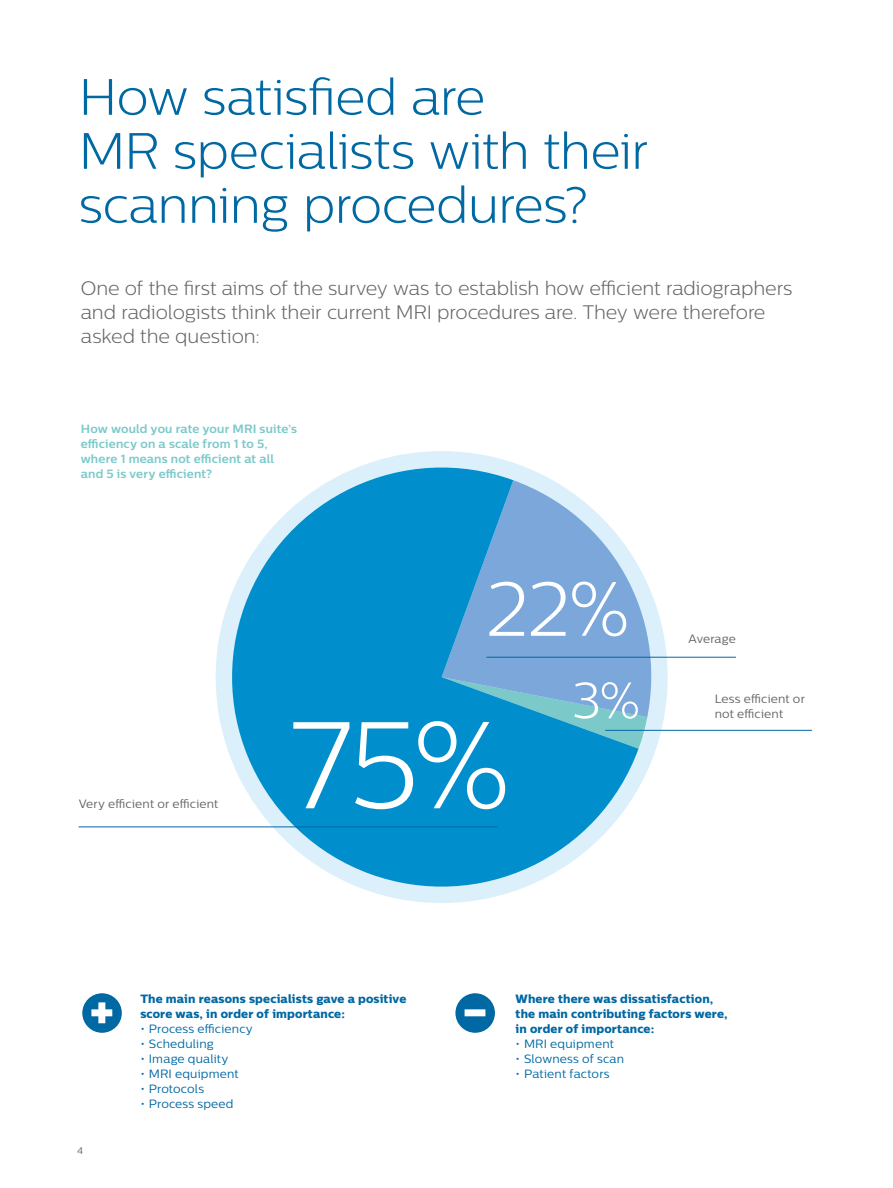
<style>
.page{position:relative;width:893px;height:1188px;background:#fff}
.page>*{position:absolute;margin:0;border:0;box-sizing:border-box;transform-origin:0 0}
.t1{font:300 123px "Centrale Sans";color:#fff}
.t2{font:300 76.5px "Centrale Sans";color:#fff}
.t3{font:300 51px/54px "Centrale Sans";letter-spacing:-.01em;color:#0068a3}
.t4{font:300 51px "Centrale Sans";color:#fff}
.t5{font:300 19.5px/24px "Centrale Sans";letter-spacing:-.005em;color:#646463}
.t6{font:12px/15px "Centrale Sans X Bold";letter-spacing:.01em;color:#0068a3}
.t7{font:12px "Centrale Sans";letter-spacing:.015em;color:#0068a3}
.t8{font:700 12px/15px "Centrale Sans";letter-spacing:.01em;color:#7cc9ca}
.t9{font:12px/15px "Centrale Sans";letter-spacing:.015em;color:#646463}
.t10{font:9.75px "Centrale Sans";color:#646463}
</style>
<div class="page">
<svg style="left:638px;top:566px;width:29px;height:151px;fill:#dbf0fa"></svg>
<svg style="left:205px;top:451px;width:433px;height:452px;fill:#008fcc"></svg>
<hr style="left:605px;top:730px;width:207px;height:1px;background:#0068a3">
<hr style="left:486px;top:657px;width:250px;height:1px;background:#0068a3">
<hr style="left:79px;top:827px;width:419px;height:1px;background:#0068a3">
<div style="left:82px;top:993px;width:41px;height:41px;background:#0068a3;border-radius:50%"></div>
<div style="left:81px;top:992px;width:42px;height:42px;border:2px solid #fff;border-radius:50%"></div>
<div style="left:455px;top:993px;width:41px;height:41px;background:#0068a3;border-radius:50%"></div>
<div style="left:454px;top:992px;width:42px;height:42px;border:2px solid #fff;border-radius:50%"></div>
<svg style="left:91px;top:1002px;width:21px;height:21px"></svg>
<svg style="left:465px;top:1009px;width:20px;height:7px"></svg>
<h3 class="t3" style="left:79px;top:69px;width:571px">How satisfied are<br>MR specialists with their scanning procedures?</h3>
<p class="t5" style="left:81px;top:276px;width:713px">One of the first aims of the survey was to establish how efficient radiographers and radiologists think their current MRI procedures are. They were therefore asked the question:</p>
<p class="t8" style="left:81px;top:421px;width:218px">How would you rate your MRI suite’s efficiency on a scale from 1 to 5, where 1 means not efficient at all and 5 is very efficient?</p>
<h2 class="t2" style="left:485px;top:566px;width:146px">22%</h2>
<h3 class="t4" style="left:572px;top:671px;width:70px">3%</h3>
<p class="t9" style="left:79px;top:796px;width:141px">Very efficient or efficient</p>
<h1 class="t1" style="left:290px;top:695px;width:222px">75%</h1>
<p class="t9" style="left:688px;top:631px;width:49px">Average</p>
<p class="t9" style="left:715px;top:691px;width:92px">Less efficient or not efficient</p>
<p class="t10" style="left:77px;top:1145px;width:7px">4</p>
<p class="t6" style="left:140px;top:991px;width:268px">The main reasons specialists gave a positive score was, in order of importance:</p>
<p class="t7" style="left:140px;top:1022px;width:114px">• Process efficiency</p>
<p class="t7" style="left:140px;top:1037px;width:75px">• Scheduling</p>
<p class="t7" style="left:140px;top:1052px;width:90px">• Image quality</p>
<p class="t7" style="left:140px;top:1067px;width:100px">• MRI equipment</p>
<p class="t7" style="left:140px;top:1082px;width:65px">• Protocols</p>
<p class="t7" style="left:140px;top:1097px;width:95px">• Process speed</p>
<p class="t6" style="left:516px;top:991px;width:214px">Where there was dissatisfaction, the main contributing factors were, in order of importance:</p>
<p class="t7" style="left:516px;top:1037px;width:100px">• MRI equipment</p>
<p class="t7" style="left:516px;top:1052px;width:110px">• Slowness of scan</p>
<p class="t7" style="left:516px;top:1067px;width:96px">• Patient factors</p>
</div>
